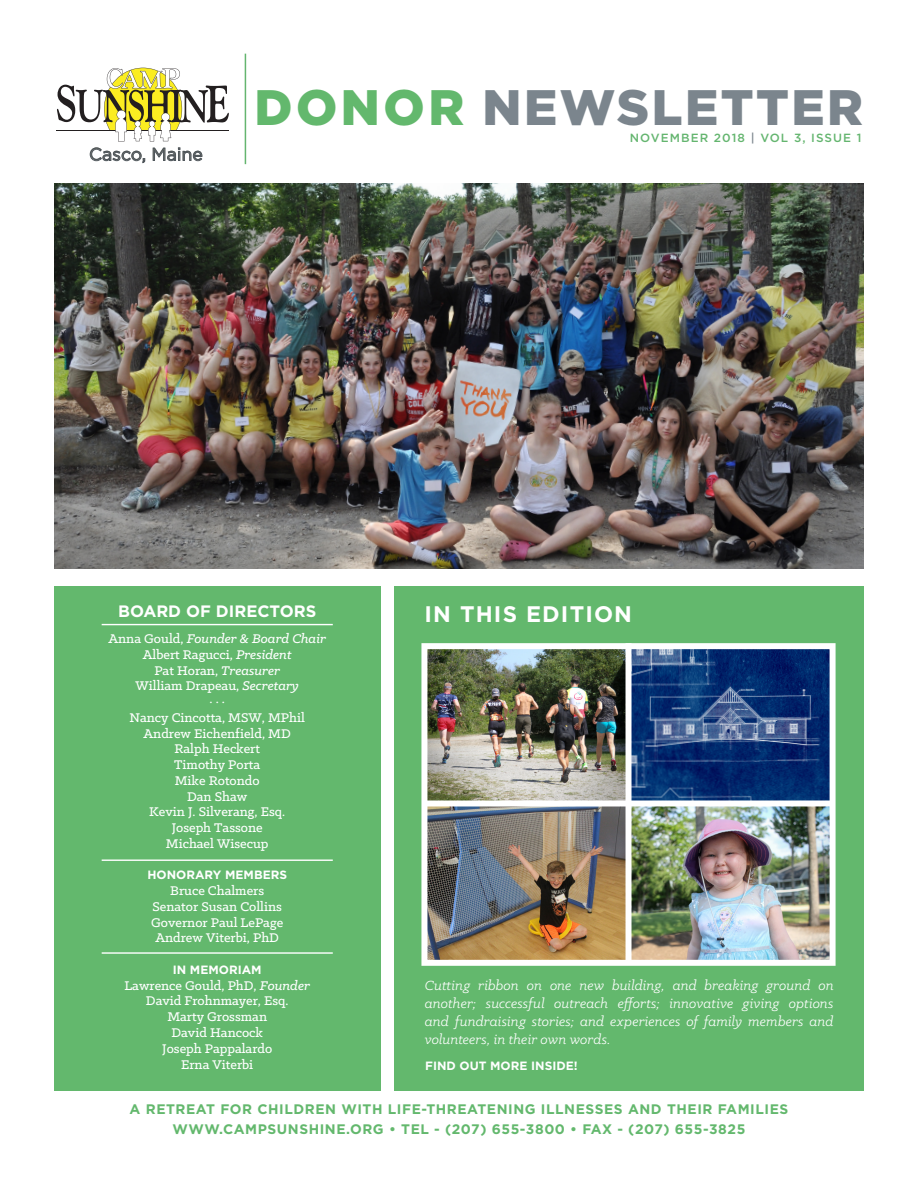
<style>
.page{position:relative;width:918px;height:1188px;background:#fff}
.page>*{position:absolute;margin:0;border:0;box-sizing:border-box;transform-origin:0 0}
.t1{font:900 49.8px "Gotham";letter-spacing:.05em;color:#7b858d}
.t2{font:700 22.5px "Gotham";letter-spacing:.05em;color:#fff}
.t3{font:17.55px "Gotham";color:#67685f}
.t4{font:700 16.5px "Gotham";color:#fff}
.t5{font:italic 15px/18px "Klinic Slab";color:#fff;text-align:justify}
.t6{font:500 14.25px/15.8px "Klinic Slab";color:#fff;text-align:center}
.t7{font:700 13.8px/19.5px "Gotham";letter-spacing:.04em;color:#63b86d;text-align:center}
.t8{font:700 12px "Gotham";color:#fff}
.t9{font:500 11.85px "Gotham";letter-spacing:.09em;color:#64b56f}
.s1{color:#63b86d}
.s2{color:#7b858d}
.s3{font-style:italic}
</style>
<div class="page">
<img style="left:54px;top:184px;width:810px;height:385px">
<div style="left:395px;top:586px;width:469px;height:504px;background:#63b86d"></div>
<img style="left:428px;top:650px;width:401px;height:309px">
<div style="left:54px;top:586px;width:326px;height:504px;background:#63b86d"></div>
<hr style="left:245px;top:54px;width:1px;height:110px;background:#64b56f">
<hr style="left:56px;top:130px;width:173px;height:1px;background:#231f20">
<svg style="left:57px;top:68px;width:172px;height:73px"></svg>
<svg style="left:89px;top:147px;width:57px;height:16px"></svg>
<svg style="left:152px;top:147px;width:51px;height:14px"></svg>
<hr style="left:102px;top:624px;width:231px;height:1px;background:#fff">
<hr style="left:102px;top:860px;width:231px;height:1px;background:#fff">
<hr style="left:102px;top:952px;width:231px;height:2px;background:#fff">
<img style="left:428px;top:650px;width:198px;height:150px">
<div style="left:421px;top:643px;width:415px;height:323px;border:6px solid #fff"></div>
<div style="left:626px;top:643px;width:6px;height:321px;background:#fff"></div>
<div style="left:424px;top:800px;width:410px;height:6px;background:#fff"></div>
<p class="t3" style="left:89px;top:143px;width:115px">Casco, Maine</p>
<h1 class="t1" style="left:255px;top:73px;width:610px"><span class="s1">DONOR</span> NEWSLETTER</h1>
<p class="t9" style="left:630px;top:130px;width:233px">NOVEMBER 2018 <span class="s2">|</span> VOL 3, ISSUE 1</p>
<p class="t4" style="left:118px;top:600px;width:200px">BOARD OF DIRECTORS</p>
<p class="t6" style="left:109px;top:630px;width:219px">Anna Gould, <span class="s3">Founder &amp; Board Chair<br></span>Albert Ragucci, <span class="s3">President<br></span>Pat Horan, <span class="s3">Treasurer<br></span>William Drapeau, <span class="s3">Secretary<br></span>∙ ∙ ∙<br>Nancy Cincotta, MSW, MPhil<br>Andrew Eichenfield, MD<br>Ralph Heckert<br>Timothy Porta<br>Mike Rotondo<br>Dan Shaw<br>Kevin J. Silverang, Esq.<br>Joseph Tassone<br>Michael Wisecup</p>
<p class="t8" style="left:147px;top:867px;width:141px">HONORARY MEMBERS</p>
<p class="t6" style="left:151px;top:882px;width:134px">Bruce Chalmers<br>Senator Susan Collins<br>Governor Paul LePage<br>Andrew Viterbi, PhD</p>
<p class="t8" style="left:173px;top:962px;width:90px">IN MEMORIAM</p>
<p class="t6" style="left:124px;top:977px;width:187px">Lawrence Gould, PhD, <span class="s3">Founder<br></span>David Frohnmayer, Esq.<br>Marty Grossman<br>David Hancock<br>Joseph Pappalardo<br>Erna Viterbi</p>
<h2 class="t2" style="left:425px;top:599px;width:209px">IN THIS EDITION</h2>
<p class="t5" style="left:425px;top:976px;width:410px">Cutting ribbon on one new building, and breaking ground on another; successful outreach efforts; innovative giving options and fundraising stories; and experiences of family members and volunteers, in their own words.</p>
<p class="t8" style="left:425px;top:1058px;width:154px">FIND OUT MORE INSIDE!</p>
<p class="t7" style="left:130px;top:1099px;width:660px">A RETREAT FOR CHILDREN WITH LIFE-THREATENING ILLNESSES AND THEIR FAMILIES<br>WWW.CAMPSUNSHINE.ORG • TEL - (207) 655-3800 • FAX - (207) 655-3825</p>
</div>
